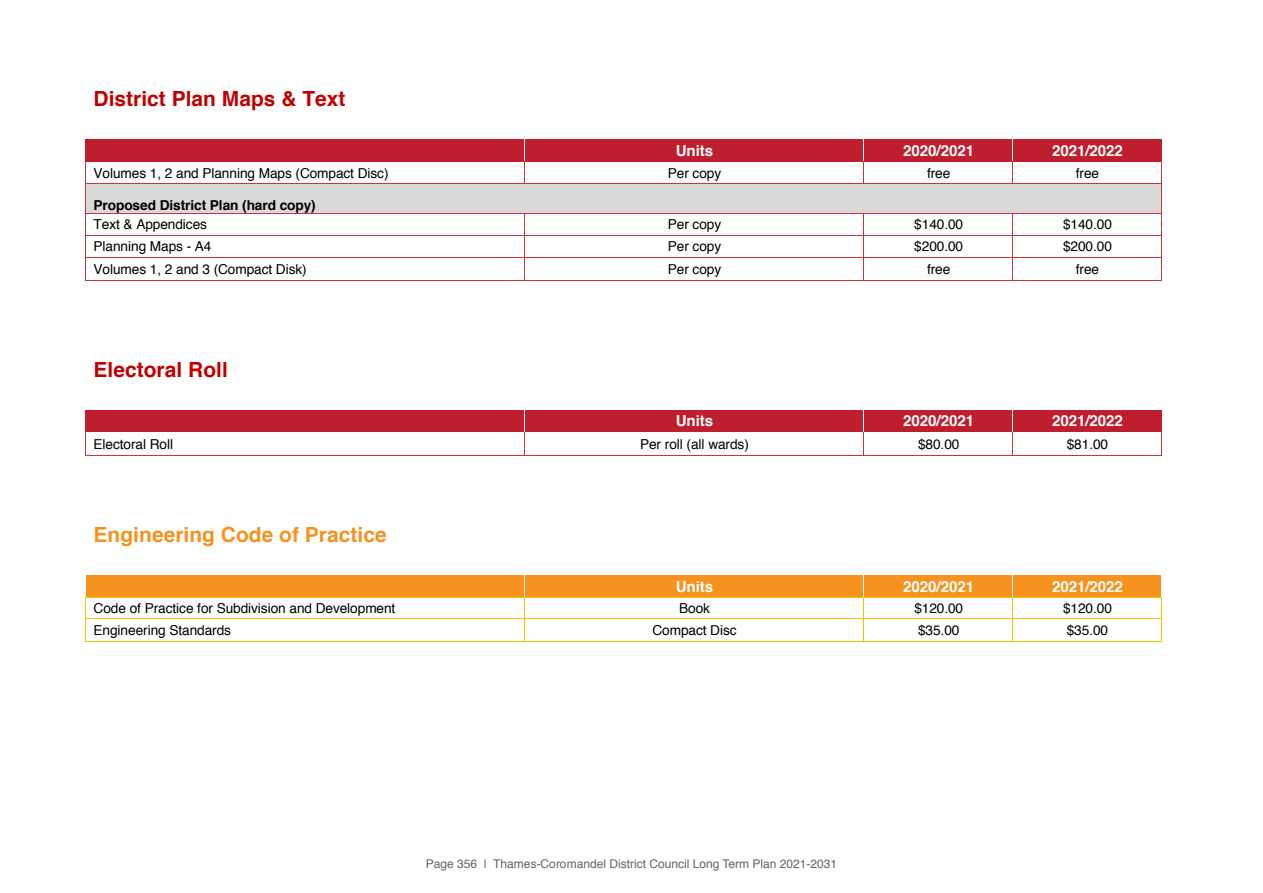
<style>
.page{position:relative;width:1263px;height:893px;background:#fff}
.page>*{position:absolute;margin:0;border:0;box-sizing:border-box;transform-origin:0 0}
.t1{font:700 20.85px "Helvetica";letter-spacing:.005em;color:#c00000}
.t2{font:700 20.85px "Helvetica";letter-spacing:.005em;color:#f6921e}
.t3{font:700 15.15px "Helvetica";letter-spacing:-.005em;color:#fff}
.t4{font:13.65px "Helvetica";letter-spacing:-.005em;color:#000}
.t5{font:700 13.65px "Helvetica";letter-spacing:-.005em;color:#000}
.t6{font:12px "Helvetica";color:#636466}
</style>
<div class="page">
<div style="left:85px;top:139px;width:440px;height:22px;background:#be1e2d"></div>
<div style="left:525px;top:139px;width:339px;height:22px;background:#be1e2d"></div>
<div style="left:864px;top:139px;width:149px;height:22px;background:#be1e2d"></div>
<div style="left:1013px;top:139px;width:149px;height:22px;background:#be1e2d"></div>
<div style="left:86px;top:184px;width:1076px;height:29px;background:#d9d9d9"></div>
<hr style="left:85px;top:184px;width:439px;height:1px;background:#cc333a">
<svg style="left:524px;top:139px;width:2px;height:45px"></svg>
<hr style="left:525px;top:184px;width:339px;height:1px;background:#cc333a">
<hr style="left:864px;top:184px;width:148px;height:1px;background:#cc333a">
<svg style="left:1012px;top:139px;width:2px;height:45px"></svg>
<hr style="left:1013px;top:184px;width:148px;height:1px;background:#cc333a">
<hr style="left:85px;top:213px;width:439px;height:1px;background:#cc333a">
<hr style="left:525px;top:213px;width:339px;height:1px;background:#cc333a">
<hr style="left:864px;top:213px;width:148px;height:1px;background:#cc333a">
<hr style="left:1013px;top:213px;width:148px;height:1px;background:#cc333a">
<hr style="left:85px;top:235px;width:439px;height:1px;background:#cc333a">
<hr style="left:525px;top:235px;width:339px;height:1px;background:#cc333a">
<hr style="left:864px;top:235px;width:148px;height:1px;background:#cc333a">
<hr style="left:1013px;top:235px;width:148px;height:1px;background:#cc333a">
<hr style="left:85px;top:257px;width:439px;height:1px;background:#cc333a">
<hr style="left:525px;top:257px;width:339px;height:1px;background:#cc333a">
<hr style="left:864px;top:257px;width:148px;height:1px;background:#cc333a">
<hr style="left:1013px;top:257px;width:148px;height:1px;background:#cc333a">
<svg style="left:85px;top:161px;width:1px;height:120px"></svg>
<hr style="left:86px;top:280px;width:438px;height:1px;background:#cc333a">
<svg style="left:524px;top:213px;width:1px;height:68px"></svg>
<hr style="left:525px;top:280px;width:339px;height:1px;background:#cc333a">
<hr style="left:864px;top:280px;width:148px;height:1px;background:#cc333a">
<svg style="left:1012px;top:213px;width:1px;height:68px"></svg>
<hr style="left:1013px;top:280px;width:148px;height:1px;background:#cc333a">
<svg style="left:1161px;top:161px;width:1px;height:120px"></svg>
<div style="left:85px;top:410px;width:440px;height:22px;background:#be1e2d"></div>
<div style="left:525px;top:410px;width:339px;height:22px;background:#be1e2d"></div>
<div style="left:864px;top:410px;width:149px;height:22px;background:#be1e2d"></div>
<div style="left:1013px;top:410px;width:149px;height:22px;background:#be1e2d"></div>
<svg style="left:85px;top:432px;width:1px;height:24px"></svg>
<hr style="left:86px;top:455px;width:438px;height:1px;background:#cc333a">
<svg style="left:524px;top:410px;width:1px;height:46px"></svg>
<hr style="left:525px;top:455px;width:339px;height:1px;background:#cc333a">
<hr style="left:864px;top:455px;width:148px;height:1px;background:#cc333a">
<svg style="left:1012px;top:410px;width:1px;height:46px"></svg>
<hr style="left:1013px;top:455px;width:148px;height:1px;background:#cc333a">
<svg style="left:1161px;top:432px;width:1px;height:24px"></svg>
<div style="left:86px;top:575px;width:439px;height:22px;background:#f6921e"></div>
<div style="left:525px;top:575px;width:339px;height:22px;background:#f6921e"></div>
<div style="left:864px;top:575px;width:149px;height:22px;background:#f6921e"></div>
<div style="left:1013px;top:575px;width:149px;height:22px;background:#f6921e"></div>
<hr style="left:85px;top:597px;width:439px;height:1px;background:#ffc000">
<hr style="left:525px;top:597px;width:339px;height:1px;background:#ffc000">
<hr style="left:864px;top:597px;width:148px;height:1px;background:#ffc000">
<hr style="left:1013px;top:597px;width:148px;height:1px;background:#ffc000">
<hr style="left:85px;top:619px;width:439px;height:1px;background:#ffc000">
<hr style="left:525px;top:619px;width:339px;height:1px;background:#ffc000">
<hr style="left:864px;top:619px;width:148px;height:1px;background:#ffc000">
<hr style="left:1013px;top:619px;width:148px;height:1px;background:#ffc000">
<svg style="left:85px;top:598px;width:1px;height:44px"></svg>
<hr style="left:86px;top:642px;width:438px;height:1px;background:#ffc000">
<svg style="left:524px;top:575px;width:2px;height:67px"></svg>
<hr style="left:525px;top:642px;width:339px;height:1px;background:#ffc000">
<hr style="left:864px;top:642px;width:148px;height:1px;background:#ffc000">
<svg style="left:1012px;top:575px;width:2px;height:67px"></svg>
<hr style="left:1013px;top:642px;width:148px;height:1px;background:#ffc000">
<svg style="left:1161px;top:575px;width:1px;height:67px"></svg>
<h1 class="t1" style="left:94px;top:82px;width:253px">District Plan Maps &amp; Text</h1>
<p class="t3" style="left:676px;top:138px;width:39px">Units</p>
<p class="t3" style="left:903px;top:138px;width:72px">2020/2021</p>
<p class="t3" style="left:1052px;top:138px;width:72px">2021/2022</p>
<p class="t4" style="left:94px;top:162px;width:296px">Volumes 1, 2 and Planning Maps (Compact Disc)</p>
<p class="t4" style="left:668px;top:162px;width:55px">Per copy</p>
<p class="t4" style="left:927px;top:162px;width:25px">free</p>
<p class="t4" style="left:1076px;top:162px;width:25px">free</p>
<p class="t5" style="left:94px;top:194px;width:224px">Proposed District Plan (hard copy)</p>
<p class="t4" style="left:94px;top:214px;width:115px">Text &amp; Appendices</p>
<p class="t4" style="left:668px;top:214px;width:55px">Per copy</p>
<p class="t4" style="left:914px;top:214px;width:50px">$140.00</p>
<p class="t4" style="left:1063px;top:214px;width:50px">$140.00</p>
<p class="t4" style="left:94px;top:236px;width:119px">Planning Maps - A4</p>
<p class="t4" style="left:668px;top:236px;width:55px">Per copy</p>
<p class="t4" style="left:914px;top:236px;width:50px">$200.00</p>
<p class="t4" style="left:1063px;top:236px;width:50px">$200.00</p>
<p class="t4" style="left:94px;top:258px;width:215px">Volumes 1, 2 and 3 (Compact Disk)</p>
<p class="t4" style="left:668px;top:258px;width:55px">Per copy</p>
<p class="t4" style="left:927px;top:258px;width:25px">free</p>
<p class="t4" style="left:1076px;top:258px;width:25px">free</p>
<h1 class="t1" style="left:94px;top:353px;width:136px">Electoral Roll</h1>
<p class="t3" style="left:676px;top:409px;width:39px">Units</p>
<p class="t3" style="left:903px;top:409px;width:72px">2020/2021</p>
<p class="t3" style="left:1052px;top:409px;width:72px">2021/2022</p>
<p class="t4" style="left:94px;top:433px;width:81px">Electoral Roll</p>
<p class="t4" style="left:640px;top:433px;width:110px">Per roll (all wards)</p>
<p class="t4" style="left:918px;top:433px;width:43px">$80.00</p>
<p class="t4" style="left:1067px;top:433px;width:43px">$81.00</p>
<h1 class="t2" style="left:94px;top:518px;width:294px">Engineering Code of Practice</h1>
<p class="t3" style="left:676px;top:574px;width:39px">Units</p>
<p class="t3" style="left:903px;top:574px;width:72px">2020/2021</p>
<p class="t3" style="left:1052px;top:574px;width:72px">2021/2022</p>
<p class="t4" style="left:94px;top:598px;width:303px">Code of Practice for Subdivision and Development</p>
<p class="t4" style="left:679px;top:598px;width:32px">Book</p>
<p class="t4" style="left:914px;top:598px;width:50px">$120.00</p>
<p class="t4" style="left:1063px;top:598px;width:50px">$120.00</p>
<p class="t4" style="left:94px;top:620px;width:139px">Engineering Standards</p>
<p class="t4" style="left:652px;top:620px;width:86px">Compact Disc</p>
<p class="t4" style="left:918px;top:620px;width:43px">$35.00</p>
<p class="t4" style="left:1067px;top:620px;width:43px">$35.00</p>
<p class="t6" style="left:426px;top:855px;width:413px">Page 356 | Thames-Coromandel District Council Long Term Plan 2021-2031</p>
</div>
